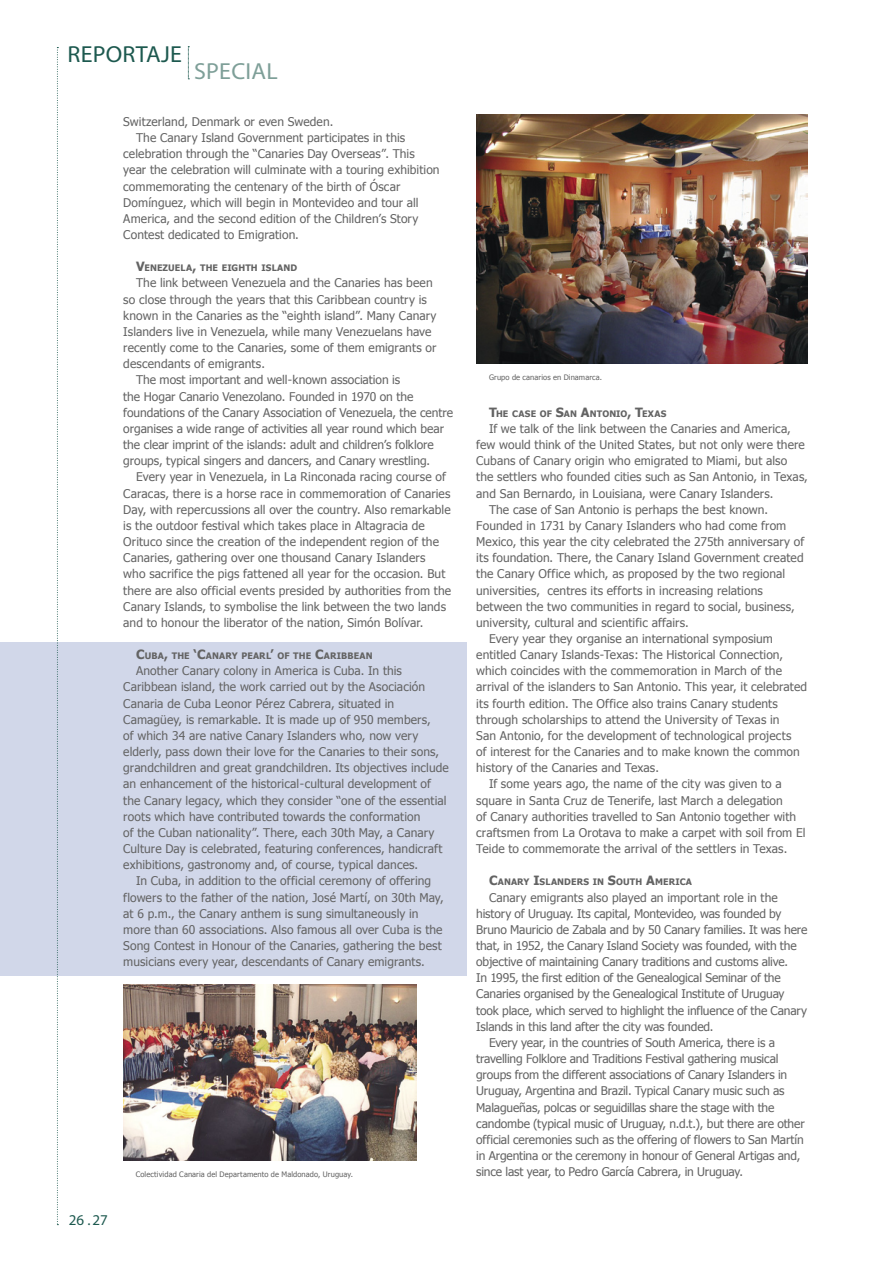
<style>
.page{position:relative;width:893px;height:1263px;background:#fff}
.page>*{position:absolute;margin:0;border:0;box-sizing:border-box;transform-origin:0 0}
.t1{font:23.25px "Myriad";letter-spacing:.01em;color:#1d594f}
.t2{font:23.25px "Myriad";letter-spacing:.01em;color:#7e9f98}
.t3{font:15px "Myriad";color:#1d594f}
.CUERPO_TEXTO_Ingles{font:12px/16.2px "Tahoma";letter-spacing:.005em;color:#636363}
.CUERPO_TEXTO_Ingles-2{font:12px/16.2px "Tahoma";letter-spacing:-.015em;color:#636363}
.CUERPO_TEXTO_Ingles-3{font:700 8.85px "Tahoma";letter-spacing:.015em;color:#636363}
.t4{font:7.5px "Tahoma";letter-spacing:.015em;color:#636363}
.s1{font-size:12.75px}
</style>
<div class="page">
<svg style="left:188px;top:46px;width:1px;height:34px"></svg>
<div style="left:0;top:642px;width:466px;height:333px;background:#d1d7e9"></div>
<svg style="left:57px;top:47px;width:1px;height:1178px"></svg>
<img style="left:476px;top:115px;width:332px;height:249px">
<img style="left:123px;top:984px;width:293px;height:176px">
<h1 class="t1" style="left:68px;top:43px;width:116px">REPORTAJE</h1>
<h1 class="t2" style="left:194px;top:59px;width:85px">SPECIAL</h1>
<p class="CUERPO_TEXTO_Ingles" style="left:123px;top:113px;width:211px">Switzerland, Denmark or even Sweden.</p>
<p class="CUERPO_TEXTO_Ingles" style="left:123px;top:129px;width:318px;text-indent:13px">The Canary Island Government participates in this celebration through the “Canaries Day Overseas”. This year the celebration will culminate with a touring exhibition commemorating the centenary of the birth of Óscar Domínguez, which will begin in Montevideo and tour all America, and the second edition of the Children’s Story Contest dedicated to Emigration.</p>
<p class="CUERPO_TEXTO_Ingles-3" style="left:136px;top:262px;width:163px"><span class="s1">V</span>ENEZUELA<span class="s1">,</span> THE EIGHTH ISLAND</p>
<p class="CUERPO_TEXTO_Ingles" style="left:123px;top:275px;width:315px;text-indent:13px">The link between Venezuela and the Canaries has been so close through the years that this Caribbean country is known in the Canaries as the “eighth island”. Many Canary Islanders live in Venezuela, while many Venezuelans have recently come to the Canaries, some of them emigrants or descendants of emigrants.</p>
<p class="CUERPO_TEXTO_Ingles" style="left:123px;top:372px;width:331px;text-indent:13px">The most important and well-known association is<br>the Hogar Canario Venezolano. Founded in 1970 on the foundations of the Canary Association of Venezuela, the centre organises a wide range of activities all year round which bear the clear imprint of the islands: adult and children’s folklore groups, typical singers and dancers, and Canary wrestling.</p>
<p class="CUERPO_TEXTO_Ingles" style="left:123px;top:468px;width:329px;text-indent:13px">Every year in Venezuela, in La Rinconada racing course of Caracas, there is a horse race in commemoration of Canaries Day, with repercussions all over the country. Also remarkable is the outdoor festival which takes place in Altagracia de Orituco since the creation of the independent region of the Canaries, gathering over one thousand Canary Islanders<br>who sacrifice the pigs fattened all year for the occasion. But there are also official events presided by authorities from the Canary Islands, to symbolise the link between the two lands and to honour the liberator of the nation, Simón Bolívar.</p>
<p class="CUERPO_TEXTO_Ingles-3" style="left:136px;top:650px;width:238px"><span class="s1">C</span>UBA<span class="s1">,</span> THE <span class="s1">‘C</span>ANARY PEARL<span class="s1">’</span> OF THE <span class="s1">C</span>ARIBBEAN</p>
<p class="CUERPO_TEXTO_Ingles" style="left:123px;top:662px;width:327px;text-indent:13px">Another Canary colony in America is Cuba. In this Caribbean island, the work carried out by the Asociación Canaria de Cuba Leonor Pérez Cabrera, situated in Camagüey, is remarkable. It is made up of 950 members,<br>of which 34 are native Canary Islanders who, now very elderly, pass down their love for the Canaries to their sons, grandchildren and great grandchildren. Its objectives include an enhancement of the historical-cultural development of the Canary legacy, which they consider “one of the essential roots which have contributed towards the conformation<br>of the Cuban nationality”. There, each 30th May, a Canary Culture Day is celebrated, featuring conferences, handicraft exhibitions, gastronomy and, of course, typical dances.</p>
<p class="CUERPO_TEXTO_Ingles" style="left:123px;top:872px;width:322px;text-indent:13px">In Cuba, in addition to the official ceremony of offering flowers to the father of the nation, José Martí, on 30th May, at 6 p.m., the Canary anthem is sung simultaneously in more than 60 associations. Also famous all over Cuba is the Song Contest in Honour of the Canaries, gathering the best musicians every year, descendants of Canary emigrants.</p>
<p class="t3" style="left:69px;top:1212px;width:41px">26 . 27</p>
<p class="t4" style="left:136px;top:1169px;width:219px">Colectividad Canaria del Departamento de Maldonado, Uruguay.</p>
<p class="t4" style="left:489px;top:372px;width:115px">Grupo de canarios en Dinamarca.</p>
<p class="CUERPO_TEXTO_Ingles-3" style="left:489px;top:408px;width:179px"><span class="s1">T</span>HE CASE OF <span class="s1">S</span>AN <span class="s1">A</span>NTONIO<span class="s1">, T</span>EXAS</p>
<p class="CUERPO_TEXTO_Ingles" style="left:476px;top:420px;width:333px;text-indent:13px">If we talk of the link between the Canaries and America, few would think of the United States, but not only were there Cubans of Canary origin who emigrated to Miami, but also<br>the settlers who founded cities such as San Antonio, in Texas, and San Bernardo, in Louisiana, were Canary Islanders.</p>
<p class="CUERPO_TEXTO_Ingles" style="left:476px;top:501px;width:330px;text-indent:13px">The case of San Antonio is perhaps the best known.<br>Founded in 1731 by Canary Islanders who had come from Mexico, this year the city celebrated the 275th anniversary of its foundation. There, the Canary Island Government created the Canary Office which, as proposed by the two regional universities, centres its efforts in increasing relations between the two communities in regard to social, business, university, cultural and scientific affairs.</p>
<p class="CUERPO_TEXTO_Ingles" style="left:476px;top:630px;width:332px;text-indent:13px">Every year they organise an international symposium entitled Canary Islands-Texas: The Historical Connection, which coincides with the commemoration in March of the arrival of the islanders to San Antonio. This year, it celebrated its fourth edition. The Office also trains Canary students through scholarships to attend the University of Texas in<br>San Antonio, for the development of technological projects<br>of interest for the Canaries and to make known the common history of the Canaries and Texas.</p>
<p class="CUERPO_TEXTO_Ingles" style="left:476px;top:775px;width:331px;text-indent:13px">If some years ago, the name of the city was given to a square in Santa Cruz de Tenerife, last March a delegation<br>of Canary authorities travelled to San Antonio together with craftsmen from La Orotava to make a carpet with soil from El Teide to commemorate the arrival of the settlers in Texas.</p>
<p class="CUERPO_TEXTO_Ingles-3" style="left:489px;top:876px;width:205px"><span class="s1">C</span>ANARY <span class="s1">I</span>SLANDERS IN <span class="s1">S</span>OUTH <span class="s1">A</span>MERICA</p>
<p class="CUERPO_TEXTO_Ingles-2" style="left:476px;top:889px;width:333px;text-indent:13px">Canary emigrants also played an important role in the history of Uruguay. Its capital, Montevideo, was founded by Bruno Mauricio de Zabala and by 50 Canary families. It was here that, in 1952, the Canary Island Society was founded, with the objective of maintaining Canary traditions and customs alive.<br>In 1995, the first edition of the Genealogical Seminar of the Canaries organised by the Genealogical Institute of Uruguay took place, which served to highlight the influence of the Canary Islands in this land after the city was founded.</p>
<p class="CUERPO_TEXTO_Ingles-2" style="left:476px;top:1034px;width:330px;text-indent:13px">Every year, in the countries of South America, there is a travelling Folklore and Traditions Festival gathering musical groups from the different associations of Canary Islanders in Uruguay, Argentina and Brazil. Typical Canary music such as Malagueñas, polcas or seguidillas share the stage with the candombe (typical music of Uruguay, n.d.t.), but there are other official ceremonies such as the offering of flowers to San Martín in Argentina or the ceremony in honour of General Artigas and, since last year, to Pedro García Cabrera, in Uruguay.</p>
</div>
